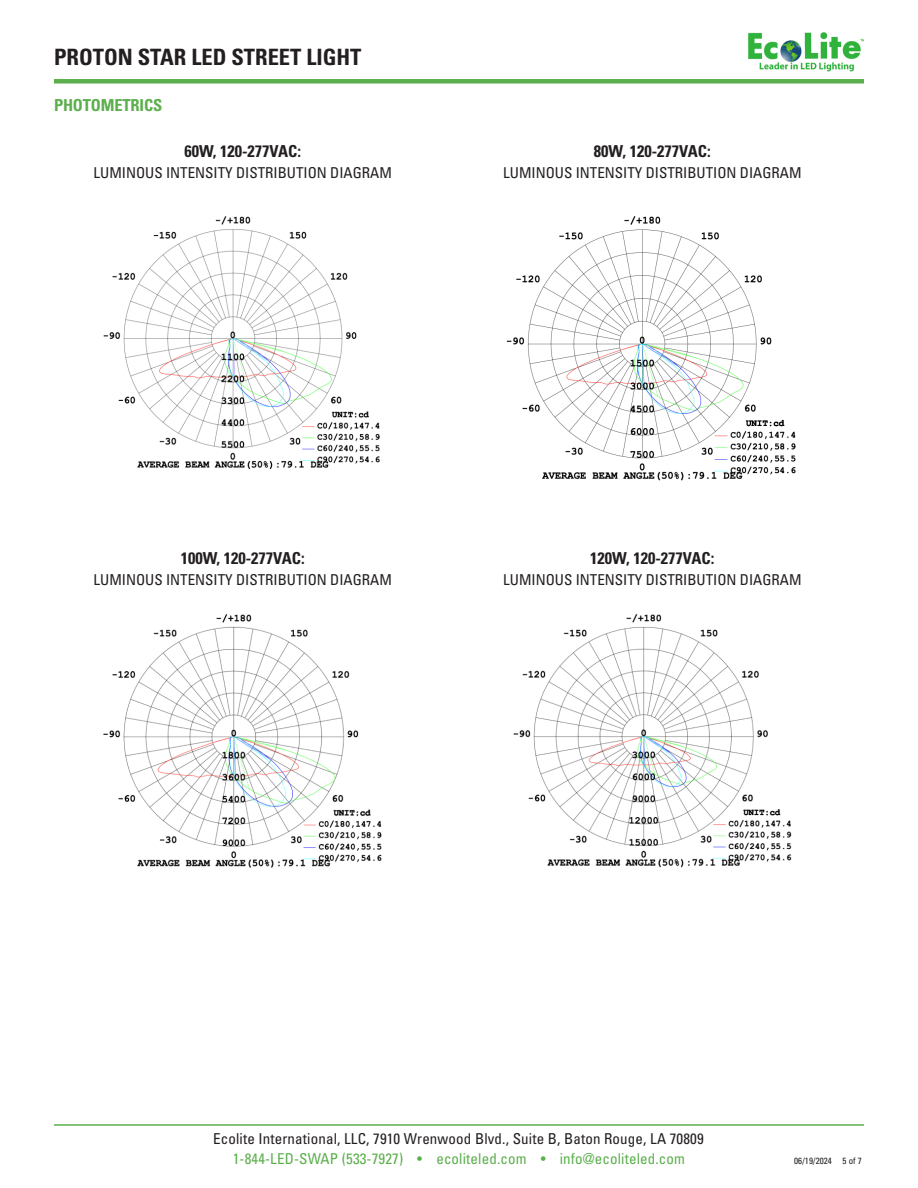
<style>
.page{position:relative;width:918px;height:1188px;background:#fff}
.page>*{position:absolute;margin:0;border:0;box-sizing:border-box;transform-origin:0 0}
.t1{font:700 condensed 22.5px "Univers LT Std";color:#231f20}
.t2{font:700 condensed 16.5px "Univers LT Std";color:#231f20}
.t3{font:700 condensed 16.5px "Univers LT Std";letter-spacing:-.01em;color:#5caf4d}
.t4{font:condensed 15px "Univers LT Std";color:#231f20}
.t5{font:condensed 15px "Univers LT Std";letter-spacing:.01em;color:#5caf4d}
.t6{font:condensed 9px "Univers LT Std";letter-spacing:.01em;color:#231f20}
</style>
<div class="page">
<div style="left:54px;top:79px;width:810px;height:5px;background:#5caf4d"></div>
<hr style="left:54px;top:1124px;width:810px;height:2px;background:#5caf4d">
<img style="left:748px;top:32px;width:116px;height:39px">
<img style="left:103px;top:216px;width:277px;height:254px">
<img style="left:506px;top:216px;width:290px;height:265px">
<img style="left:103px;top:614px;width:279px;height:254px">
<img style="left:513px;top:614px;width:279px;height:254px">
<h1 class="t1" style="left:54px;top:43px;width:309px">PROTON STAR LED STREET LIGHT</h1>
<p class="t3" style="left:54px;top:95px;width:110px">PHOTOMETRICS</p>
<p class="t2" style="left:184px;top:141px;width:118px">60W, 120-277VAC:</p>
<p class="t4" style="left:94px;top:163px;width:300px">LUMINOUS INTENSITY DISTRIBUTION DIAGRAM</p>
<p class="t2" style="left:594px;top:141px;width:118px">80W, 120-277VAC:</p>
<p class="t4" style="left:503px;top:163px;width:300px">LUMINOUS INTENSITY DISTRIBUTION DIAGRAM</p>
<p class="t2" style="left:181px;top:548px;width:126px">100W, 120-277VAC:</p>
<p class="t4" style="left:94px;top:570px;width:300px">LUMINOUS INTENSITY DISTRIBUTION DIAGRAM</p>
<p class="t2" style="left:590px;top:548px;width:126px">120W, 120-277VAC:</p>
<p class="t4" style="left:503px;top:570px;width:300px">LUMINOUS INTENSITY DISTRIBUTION DIAGRAM</p>
<p class="t4" style="left:213px;top:1129px;width:492px">Ecolite International, LLC, 7910 Wrenwood Blvd., Suite B, Baton Rouge, LA 70809</p>
<p class="t5" style="left:233px;top:1149px;width:454px">1-844-LED-SWAP (533-7927) • ecoliteled.com • info@ecoliteled.com</p>
<p class="t6" style="left:794px;top:1155px;width:69px">06/19/2024 5 of 7</p>
</div>
